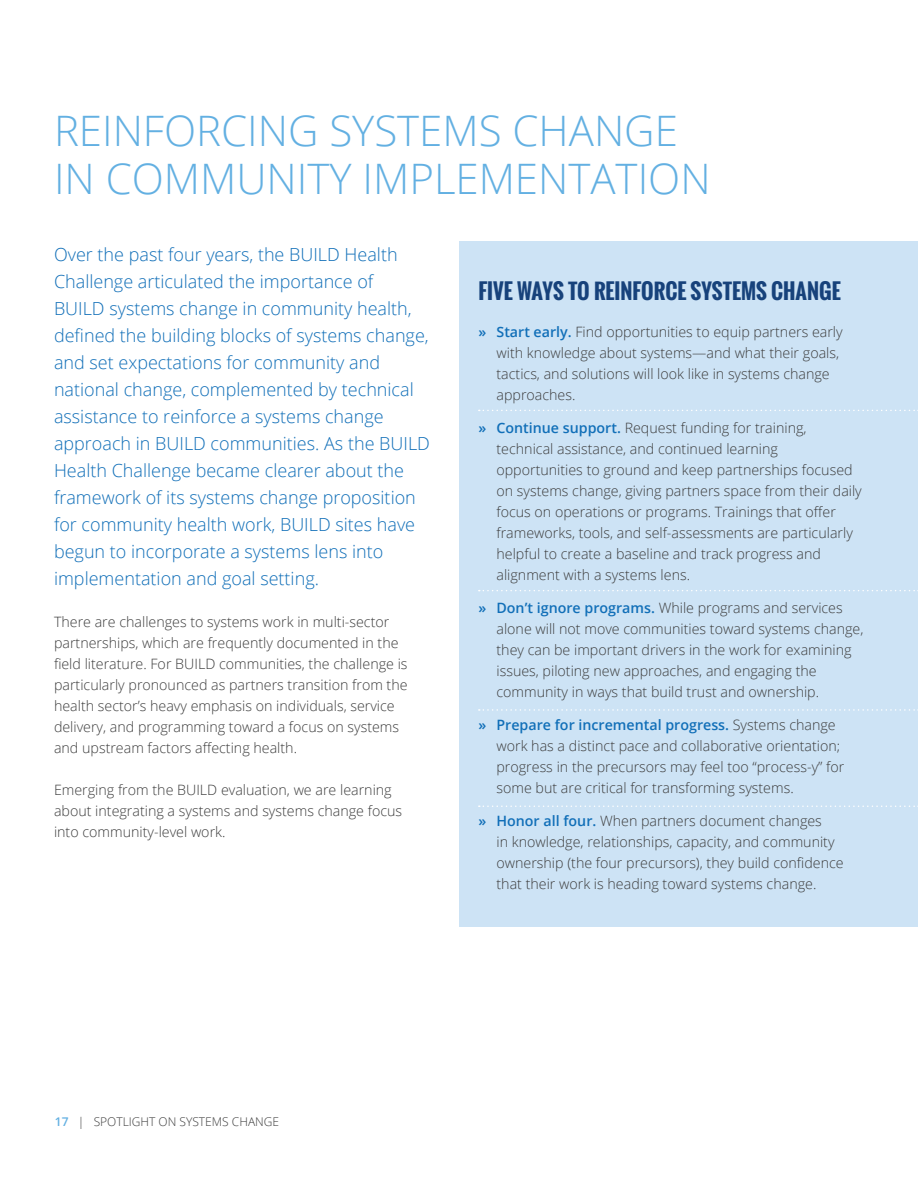
<style>
.page{position:relative;width:918px;height:1188px;background:#fff}
.page>*{position:absolute;margin:0;border:0;box-sizing:border-box;transform-origin:0 0}
.t1{font:300 42px/48px "Open Sans";color:#63b0e2}
.t2{font:700 21px "Oswald";color:#17427b}
.t3{font:300 18px/27px "Open Sans";color:#116fb8}
.t4{font:300 14.25px/21px "Open Sans";color:#3c3c3c}
.t5{font:300 12px "Open Sans";color:#3c3c3c}
.s1{font-weight:600;color:#116fb8}
.s2{font-weight:600;color:#63b0e2}
</style>
<div class="page">
<div style="left:459px;top:241px;width:459px;height:686px;background:#cde3f5"></div>
<svg style="left:479px;top:410px;width:439px;height:1px"></svg>
<svg style="left:479px;top:590px;width:439px;height:1px"></svg>
<svg style="left:479px;top:709px;width:439px;height:2px"></svg>
<svg style="left:479px;top:806px;width:439px;height:1px"></svg>
<p class="t1" style="left:54px;top:106px;width:658px">REINFORCING SYSTEMS CHANGE<br>IN COMMUNITY IMPLEMENTATION</p>
<p class="t3" style="left:54px;top:241px;width:377px">Over the past four years, the BUILD Health Challenge articulated the importance of<br>BUILD systems change in community health, defined the building blocks of systems change, and set expectations for community and national change, complemented by technical assistance to reinforce a systems change approach in BUILD communities. As the BUILD Health Challenge became clearer about the framework of its systems change proposition for community health work, BUILD sites have begun to incorporate a systems lens into implementation and goal setting.</p>
<p class="t4" style="left:54px;top:611px;width:355px">There are challenges to systems work in multi-sector partnerships, which are frequently documented in the field literature. For BUILD communities, the challenge is particularly pronounced as partners transition from the health sector’s heavy emphasis on individuals, service delivery, and programming toward a focus on systems and upstream factors affecting health.</p>
<p class="t4" style="left:54px;top:779px;width:350px">Emerging from the BUILD evaluation, we are learning about integrating a systems and systems change focus into community-level work.</p>
<p class="t2" style="left:478px;top:275px;width:364px">FIVE WAYS TO REINFORCE SYSTEMS CHANGE</p>
<p class="t4" style="left:496px;top:321px;width:348px;text-indent:-18px"><span class="s1">» Start early.</span> Find opportunities to equip partners early with knowledge about systems—and what their goals, tactics, and solutions will look like in systems change approaches.</p>
<p class="t4" style="left:496px;top:417px;width:367px;text-indent:-18px"><span class="s1">» Continue support.</span> Request funding for training, technical assistance, and continued learning opportunities to ground and keep partnerships focused on systems change, giving partners space from their daily focus on operations or programs. Trainings that offer frameworks, tools, and self-assessments are particularly helpful to create a baseline and track progress and alignment with a systems lens.</p>
<p class="t4" style="left:496px;top:597px;width:368px;text-indent:-18px"><span class="s1">» Don’t ignore programs.</span> While programs and services alone will not move communities toward systems change, they can be important drivers in the work for examining issues, piloting new approaches, and engaging the community in ways that build trust and ownership.</p>
<p class="t4" style="left:496px;top:714px;width:349px;text-indent:-18px"><span class="s1">» Prepare for incremental progress.</span> Systems change work has a distinct pace and collaborative orientation; progress in the precursors may feel too “process-y” for some but are critical for transforming systems.</p>
<p class="t4" style="left:496px;top:810px;width:349px;text-indent:-18px"><span class="s1">» Honor all four.</span> When partners document changes<br>in knowledge, relationships, capacity, and community ownership (the four precursors), they build confidence that their work is heading toward systems change.</p>
<p class="t5" style="left:55px;top:1113px;width:226px"><span class="s2">17</span> | SPOTLIGHT ON SYSTEMS CHANGE</p>
</div>
